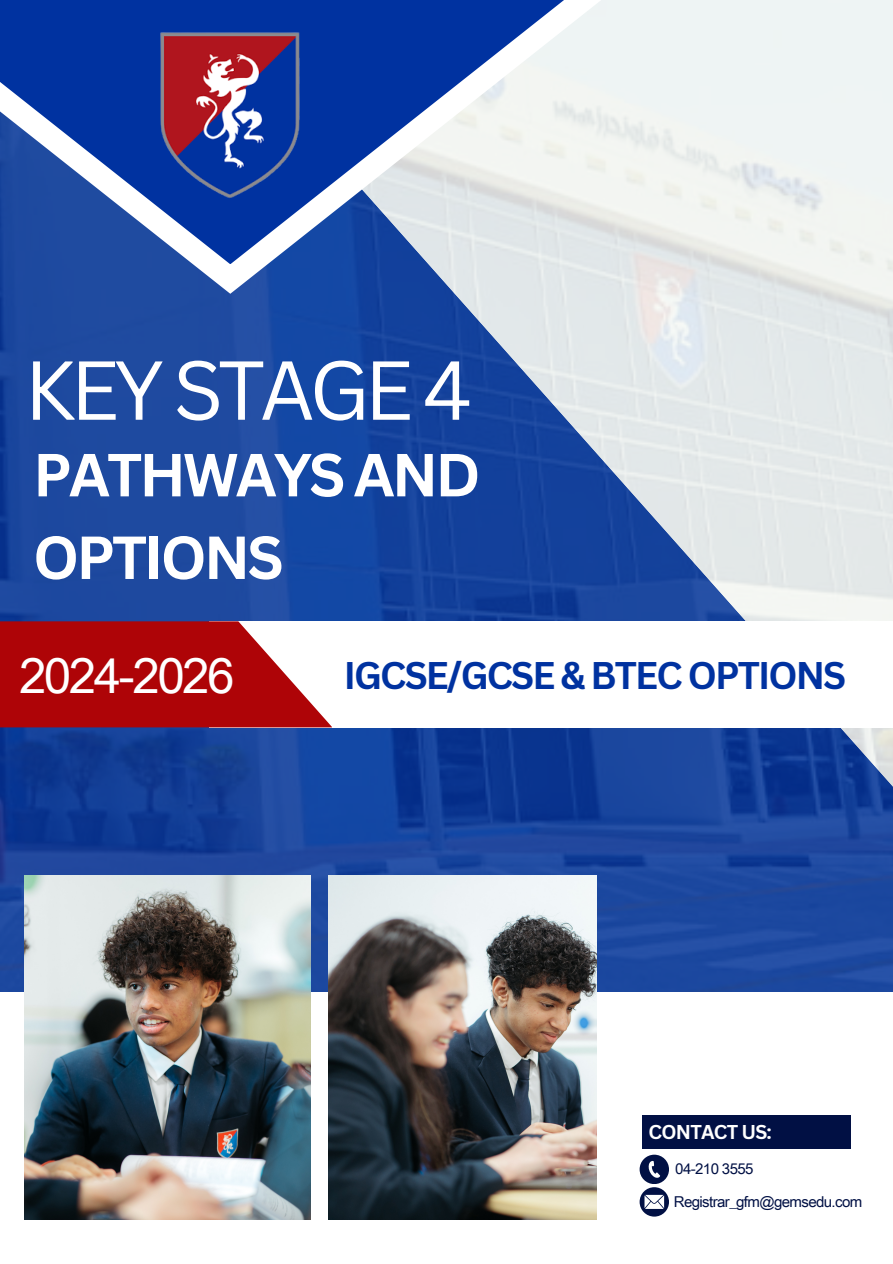
<style>
.page{position:relative;width:893px;height:1264px;background:#fff}
.page>*{position:absolute;margin:0;border:0;box-sizing:border-box;transform-origin:0 0}
.t1{font:81.6px "Canva Sans";letter-spacing:-.065em;color:#fff}
.t2{font:700 59.4px/82.7px "Canva Sans";letter-spacing:-.05em;color:#fff}
.t3{font:49.05px "Arial Unicode MS";letter-spacing:-.05em;color:#fff}
.t4{font:700 37.5px "Canva Sans";letter-spacing:-.05em;color:#0032a0}
.t5{font:700 19.5px "Canva Sans";letter-spacing:-.04em;color:#fff}
.t6{font:15px "Arial Unicode MS";letter-spacing:-.04em;color:#011044}
</style>
<div class="page">
<img style="left:0;top:0;width:892px;height:992px">
<svg style="left:0;top:0;width:641px;height:294px;background:#8da4cb"></svg>
<svg style="left:0;top:0;width:610px;height:264px"></svg>
<div style="left:209px;top:621px;width:683px;height:106px;background:#fff"></div>
<svg style="left:0;top:621px;width:332px;height:106px;background:#b82629"></svg>
<img style="left:24px;top:875px;width:286px;height:344px">
<img style="left:328px;top:875px;width:268px;height:344px">
<div style="left:642px;top:1115px;width:208px;height:33px;background:#011044"></div>
<img style="left:145px;top:30px;width:170px;height:170px">
<svg style="left:639px;top:1154px;width:29px;height:62px"></svg>
<h2 class="t1" style="left:24px;top:332px;width:449px">KEY STAGE 4</h2>
<h3 class="t2" style="left:33px;top:432px;width:449px">PATHWAYS AND<br>OPTIONS</h3>
<h1 class="t3" style="left:19px;top:641px;width:217px">2024-2026</h1>
<h4 class="t4" style="left:344px;top:649px;width:504px">IGCSE/GCSE &amp; BTEC OPTIONS</h4>
<h5 class="t5" style="left:648px;top:1117px;width:125px">CONTACT US:</h5>
<p class="t6" style="left:675px;top:1158px;width:80px">04-210 3555</p>
<p class="t6" style="left:673px;top:1190px;width:190px">Registrar_gfm@gemsedu.com</p>
</div>
